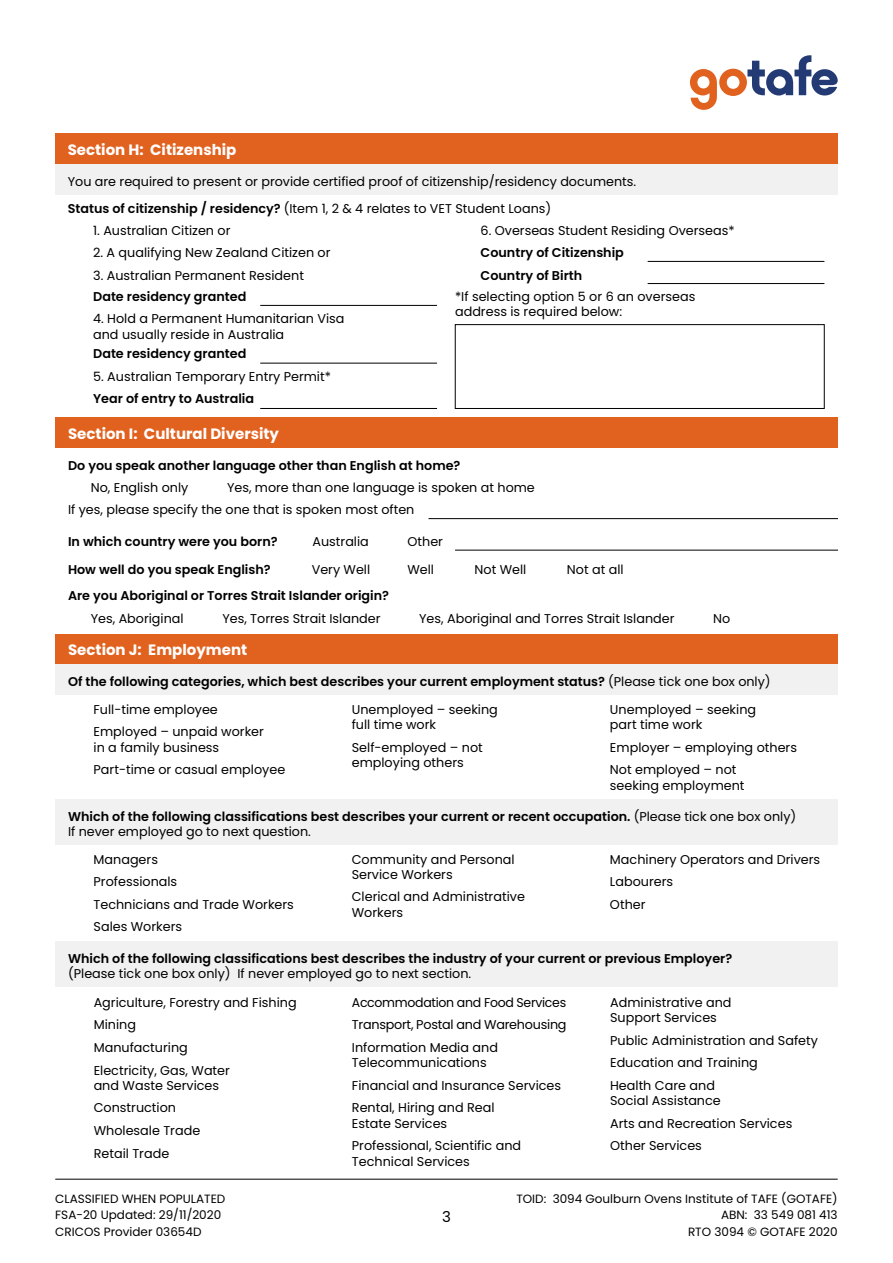
<style>
.page{position:relative;width:893px;height:1263px;background:#fff}
.page>*{position:absolute;margin:0;border:0;box-sizing:border-box;transform-origin:0 0}
.t1{font:700 15px "Poppins";color:#fff}
.t2{font:15px "Poppins";color:#000}
.t3{font:12.75px/22.5px "Poppins";color:#000}
.t4{font:600 12.75px/22.5px "Poppins";color:#000}
.t5{font:12px/16.5px "Poppins";color:#000}
.s1{font-weight:600}
.s2{font-weight:400}
</style>
<div class="page">
<hr style="left:55px;top:1179px;width:783px;height:1px;background:#000">
<svg style="left:690px;top:55px;width:148px;height:55px"></svg>
<div style="left:55px;top:134px;width:782px;height:30px;background:#e1611f"></div>
<div style="left:55px;top:164px;width:782px;height:31px;background:#f1f1f2"></div>
<hr style="left:260px;top:305px;width:177px;height:1px;background:#000">
<hr style="left:260px;top:363px;width:177px;height:1px;background:#000">
<hr style="left:260px;top:408px;width:177px;height:1px;background:#000">
<hr style="left:648px;top:261px;width:176px;height:1px;background:#000">
<hr style="left:648px;top:283px;width:176px;height:1px;background:#000">
<div style="left:455px;top:324px;width:369px;height:85px;border:1px solid #000"></div>
<div style="left:55px;top:417px;width:783px;height:31px;background:#e1611f"></div>
<hr style="left:428px;top:518px;width:410px;height:1px;background:#000">
<hr style="left:455px;top:550px;width:383px;height:1px;background:#000">
<div style="left:55px;top:634px;width:783px;height:30px;background:#e1611f"></div>
<div style="left:55px;top:664px;width:782px;height:31px;background:#f1f1f2"></div>
<div style="left:55px;top:799px;width:782px;height:46px;background:#f1f1f2"></div>
<div style="left:55px;top:941px;width:782px;height:46px;background:#f1f1f2"></div>
<p class="t1" style="left:68px;top:141px;width:170px">Section H: Citizenship</p>
<p class="t3" style="left:68px;top:170px;width:570px">You are required to present or provide certified proof of citizenship/residency documents.</p>
<p class="t3" style="left:93px;top:219px;width:139px">1. Australian Citizen or</p>
<p class="t3" style="left:93px;top:242px;width:239px">2. A qualifying New Zealand Citizen or</p>
<p class="t3" style="left:93px;top:264px;width:212px">3. Australian Permanent Resident</p>
<p class="t4" style="left:93px;top:285px;width:155px">Date residency granted</p>
<p class="t3" style="left:93px;top:311px;width:253px;line-height:15.3px">4. Hold a Permanent Humanitarian Visa and usually reside in Australia</p>
<p class="t4" style="left:93px;top:343px;width:155px">Date residency granted</p>
<p class="t3" style="left:93px;top:365px;width:239px">5. Australian Temporary Entry Permit*</p>
<p class="t4" style="left:93px;top:388px;width:162px">Year of entry to Australia</p>
<p class="t3" style="left:68px;top:198px;width:485px"><span class="s1">Status of citizenship / residency?</span> (Item 1, 2 &amp; 4 relates to VET Student Loans)</p>
<p class="t3" style="left:481px;top:219px;width:256px">6. Overseas Student Residing Overseas*</p>
<p class="t4" style="left:481px;top:242px;width:145px">Country of Citizenship<br>Country of Birth</p>
<p class="t3" style="left:455px;top:288px;width:242px;line-height:15.3px">*If selecting option 5 or 6 an overseas address is required below:</p>
<p class="t1" style="left:68px;top:425px;width:213px">Section I: Cultural Diversity</p>
<p class="t4" style="left:68px;top:454px;width:394px">Do you speak another language other than English at home?</p>
<p class="t3" style="left:91px;top:477px;width:99px">No, English only</p>
<p class="t3" style="left:68px;top:477px;width:468px;line-height:22px;text-indent:159px">Yes, more than one language is spoken at home<br>If yes, please specify the one that is spoken most often</p>
<p class="t4" style="left:68px;top:530px;width:211px">In which country were you born?</p>
<p class="t3" style="left:313px;top:530px;width:58px">Australia</p>
<p class="t3" style="left:408px;top:530px;width:37px">Other</p>
<p class="t4" style="left:68px;top:559px;width:204px">How well do you speak English?</p>
<p class="t3" style="left:312px;top:559px;width:60px">Very Well</p>
<p class="t3" style="left:407px;top:559px;width:28px">Well</p>
<p class="t3" style="left:475px;top:559px;width:53px">Not Well</p>
<p class="t3" style="left:567px;top:559px;width:58px">Not at all</p>
<p class="t4" style="left:68px;top:585px;width:323px">Are you Aboriginal or Torres Strait Islander origin?</p>
<p class="t3" style="left:91px;top:607px;width:94px">Yes, Aboriginal</p>
<p class="t3" style="left:222px;top:607px;width:160px">Yes, Torres Strait Islander</p>
<p class="t3" style="left:419px;top:607px;width:257px">Yes, Aboriginal and Torres Strait Islander</p>
<p class="t3" style="left:713px;top:607px;width:19px">No</p>
<p class="t1" style="left:68px;top:641px;width:181px">Section J: Employment</p>
<p class="t4" style="left:68px;top:671px;width:704px">Of the following categories, which best describes your current employment status? <span class="s2">(Please tick one box only)</span></p>
<p class="t3" style="left:94px;top:698px;width:172px">Full-time employee<br>Employed – unpaid worker</p>
<p class="t3" style="left:94px;top:736px;width:193px">in a family business<br>Part-time or casual employee</p>
<p class="t3" style="left:352px;top:702px;width:148px;line-height:15.3px">Unemployed – seeking full time work</p>
<p class="t3" style="left:352px;top:740px;width:133px;line-height:15.3px">Self-employed – not employing others</p>
<p class="t3" style="left:610px;top:702px;width:148px;line-height:15.3px">Unemployed – seeking part time work</p>
<p class="t3" style="left:610px;top:736px;width:189px">Employer – employing others<br>Not employed – not</p>
<p class="t3" style="left:610px;top:774px;width:136px">seeking employment</p>
<p class="t4" style="left:68px;top:809px;width:730px;line-height:15.3px">Which of the following classifications best describes your current or recent occupation. <span class="s2">(Please tick one box only)<br>If never employed go to next question.</span></p>
<p class="t3" style="left:94px;top:848px;width:202px">Managers<br>Professionals<br>Technicians and Trade Workers<br>Sales Workers</p>
<p class="t3" style="left:352px;top:851px;width:164px;line-height:15.3px">Community and Personal<br>Service Workers</p>
<p class="t3" style="left:352px;top:889px;width:175px;line-height:15.3px">Clerical and Administrative<br>Workers</p>
<p class="t3" style="left:610px;top:848px;width:212px">Machinery Operators and Drivers<br>Labourers<br>Other</p>
<p class="t4" style="left:68px;top:947px;width:666px">Which of the following classifications best describes the industry of your current or previous Employer?</p>
<p class="t3" style="left:68px;top:962px;width:405px">(Please tick one box only) If never employed go to next section.</p>
<p class="t3" style="left:94px;top:991px;width:204px">Agriculture, Forestry and Fishing<br>Mining<br>Manufacturing<br>Electricity, Gas, Water</p>
<p class="t3" style="left:94px;top:1074px;width:127px">and Waste Services<br>Construction<br>Wholesale Trade<br>Retail Trade</p>
<p class="t3" style="left:610px;top:995px;width:123px;line-height:15.3px">Administrative and<br>Support Services</p>
<p class="t3" style="left:610px;top:1029px;width:209px">Public Administration and Safety<br>Education and Training<br>Health Care and</p>
<p class="t3" style="left:610px;top:1089px;width:184px">Social Assistance<br>Arts and Recreation Services<br>Other Services</p>
<p class="t3" style="left:352px;top:991px;width:216px;text-align:justify">Accommodation and Food Services Transport, Postal and Warehousing Information Media and</p>
<p class="t3" style="left:352px;top:1052px;width:211px">Telecommunications<br>Financial and Insurance Services<br>Rental, Hiring and Real</p>
<p class="t3" style="left:352px;top:1112px;width:171px">Estate Services<br>Professional, Scientific and</p>
<p class="t3" style="left:352px;top:1150px;width:119px">Technical Services</p>
<p class="t5" style="left:55px;top:1190px;width:172px">CLASSIFIED WHEN POPULATED<br>FSA-20 Updated: 29/11/2020<br>CRICOS Provider 03654D</p>
<p class="t5" style="left:516px;top:1190px;width:323px;text-align:right">TOID: 3094 Goulburn Ovens Institute of TAFE (GOTAFE)<br>ABN: 33 549 081 413<br>RTO 3094 © GOTAFE 2020</p>
<p class="t2" style="left:442px;top:1207px;width:10px">3</p>
</div>
